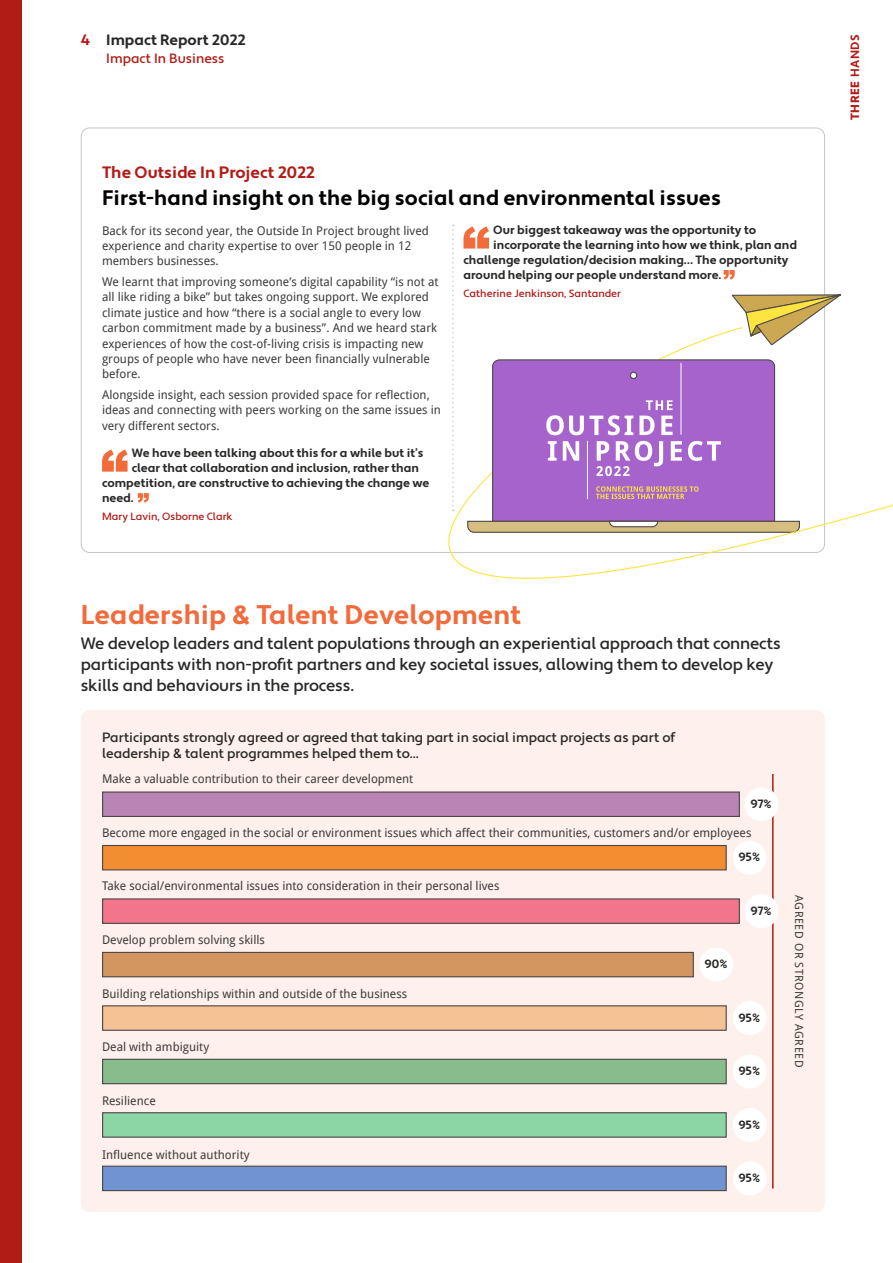
<style>
.page{position:relative;width:893px;height:1263px;background:#fff}
.page>*{position:absolute;margin:0;border:0;box-sizing:border-box;transform-origin:0 0}
.t1{font:700 27px "Apertura";letter-spacing:.005em;color:#f26b3d}
.t2{font:700 21px "Apertura";letter-spacing:.005em;color:#000}
.t3{font:500 16.5px/21px "Apertura";letter-spacing:-.01em;color:#282827}
.t4{font:700 16.5px "Apertura";color:#b21c17}
.t5{font:700 15px "Apertura";color:#282827}
.t6{font:500 13.5px/16.2px "Apertura";color:#282827}
.t7{font:500 13.5px "Apertura";color:#b21c17}
.t8{font:12px/15.3px "Droid Sans";color:#3c3c3b}
.t9{font:700 12px "Apertura";color:#282827}
.t10{font:900 12px "Apertura";letter-spacing:.05em;color:#b21c17}
.t11{font:11.25px "Droid Sans";letter-spacing:.05em;color:#3c3c3b}
.t12{font:500 10.5px "Apertura";color:#b21c17}
.s1{color:#b21c17}
.s2{font-weight:700}
</style>
<div class="page">
<div style="left:81px;top:710px;width:744px;height:502px;background:#fef0ec;border-radius:9px"></div>
<div style="left:0;top:0;width:21px;height:1263px;background:#b21c17"></div>
<svg style="left:730px;top:292px;width:111px;height:54px"></svg>
<div style="left:491px;top:359px;width:285px;height:137px;background:#a663cc"></div>
<div style="left:630px;top:372px;width:7px;height:6px;background:#fff;border-radius:50%"></div>
<div style="left:630px;top:372px;width:7px;height:7px;border:1px solid #4d4a4a;border-radius:50%"></div>
<svg style="left:596px;top:486px;width:103px;height:10px"></svg>
<svg style="left:546px;top:400px;width:127px;height:35px"></svg>
<svg style="left:548px;top:441px;width:173px;height:35px"></svg>
<hr style="left:681px;top:363px;width:1px;height:72px;background:#fff">
<hr style="left:587px;top:441px;width:1px;height:58px;background:#fff">
<svg style="left:463px;top:226px;width:26px;height:23px"></svg>
<svg style="left:724px;top:270px;width:11px;height:10px"></svg>
<svg style="left:102px;top:449px;width:26px;height:23px"></svg>
<svg style="left:138px;top:493px;width:11px;height:10px"></svg>
<svg style="left:448px;top:496px;width:445px;height:83px"></svg>
<div style="left:102px;top:791px;width:638px;height:26px;background:#b885b5;border:1px solid #4d4545"></div>
<div style="left:102px;top:845px;width:625px;height:25px;background:#f28d32;border:1px solid #4d4545"></div>
<div style="left:102px;top:898px;width:638px;height:26px;background:#f2758c;border:1px solid #4d4545"></div>
<div style="left:102px;top:952px;width:592px;height:25px;background:#d49661;border:1px solid #4d4545"></div>
<div style="left:102px;top:1005px;width:625px;height:26px;background:#f5c296;border:1px solid #4d4545"></div>
<div style="left:102px;top:1059px;width:625px;height:25px;background:#87bd8d;border:1px solid #4d4545"></div>
<div style="left:102px;top:1112px;width:625px;height:26px;background:#8cd6a6;border:1px solid #4d4545"></div>
<div style="left:102px;top:1165px;width:625px;height:26px;background:#7094d1;border:1px solid #4d4545"></div>
<hr style="left:772px;top:774px;width:2px;height:414px;background:#b21c17">
<div style="left:744px;top:787px;width:34px;height:34px;background:#fff;border-radius:50%"></div>
<div style="left:744px;top:894px;width:34px;height:34px;background:#fff;border-radius:50%"></div>
<div style="left:699px;top:947px;width:34px;height:34px;background:#fff;border-radius:50%"></div>
<div style="left:733px;top:841px;width:34px;height:34px;background:#fff;border-radius:50%"></div>
<div style="left:733px;top:1001px;width:34px;height:34px;background:#fff;border-radius:50%"></div>
<div style="left:733px;top:1054px;width:34px;height:34px;background:#fff;border-radius:50%"></div>
<div style="left:733px;top:1108px;width:34px;height:34px;background:#fff;border-radius:50%"></div>
<div style="left:733px;top:1161px;width:34px;height:34px;background:#fff;border-radius:50%"></div>
<svg style="left:452px;top:225px;width:2px;height:286px"></svg>
<p class="t5" style="left:81px;top:31px;width:166px"><span class="s1">4</span> Impact Report 2022</p>
<p class="t7" style="left:106px;top:50px;width:120px">Impact In Business</p>
<h3 class="t4" style="left:102px;top:163px;width:214px">The Outside In Project 2022</h3>
<h2 class="t2" style="left:102px;top:185px;width:620px">First-hand insight on the big social and environmental issues</h2>
<p class="t9" style="left:493px;top:223px;width:264px">Our biggest takeaway was the opportunity to</p>
<p class="t9" style="left:493px;top:238px;width:305px">incorporate the learning into how we think, plan and</p>
<p class="t9" style="left:463px;top:253px;width:326px">challenge regulation/decision making… The opportunity</p>
<p class="t9" style="left:463px;top:268px;width:259px">around helping our people understand more.</p>
<p class="t12" style="left:463px;top:287px;width:159px">Catherine Jenkinson, Santander</p>
<p class="t8" style="left:102px;top:222px;width:328px">Back for its second year, the Outside In Project brought lived experience and charity expertise to over 150 people in 12 members businesses.</p>
<p class="t8" style="left:102px;top:274px;width:338px">We learnt that improving someone’s digital capability “is not at all like riding a bike” but takes ongoing support. We explored climate justice and how “there is a social angle to every low carbon commitment made by a business”. And we heard stark experiences of how the cost-of-living crisis is impacting new groups of people who have never been financially vulnerable before.</p>
<p class="t8" style="left:102px;top:387px;width:340px">Alongside insight, each session provided space for reflection, ideas and connecting with peers working on the same issues in very different sectors.</p>
<p class="t9" style="left:132px;top:446px;width:293px">We have been talking about this for a while but it’s</p>
<p class="t9" style="left:132px;top:461px;width:289px">clear that collaboration and inclusion, rather than</p>
<p class="t9" style="left:102px;top:476px;width:329px">competition, are constructive to achieving the change we</p>
<p class="t9" style="left:102px;top:491px;width:33px">need.</p>
<p class="t12" style="left:102px;top:510px;width:132px">Mary Lavin, Osborne Clark</p>
<h1 class="t1" style="left:81px;top:598px;width:442px">Leadership &amp; Talent Development</h1>
<h3 class="t3" style="left:81px;top:634px;width:701px">We develop leaders and talent populations through an experiential approach that connects participants with non-profit partners and key societal issues, allowing them to develop key skills and behaviours in the process.</h3>
<p class="t6" style="left:102px;top:729px;width:575px">Participants strongly agreed or agreed that taking part in social impact projects as part of leadership &amp; talent programmes helped them to...</p>
<p class="t8" style="left:102px;top:771px;width:313px">Make a valuable contribution to their career development</p>
<p class="t9" style="left:750px;top:797px;width:23px">97%</p>
<p class="t8" style="left:102px;top:824px;width:651px">Become more engaged in the social or environment issues which affect their communities, customers and/or employees</p>
<p class="t8" style="left:102px;top:878px;width:399px">Take social/environmental issues into consideration in their personal lives</p>
<p class="t8" style="left:102px;top:932px;width:164px">Develop problem solving skills</p>
<p class="t8" style="left:102px;top:985px;width:307px">Building relationships within and outside of the business</p>
<p class="t8" style="left:102px;top:1039px;width:109px">Deal with ambiguity</p>
<p class="t8" style="left:102px;top:1093px;width:55px">Resilience</p>
<p class="t8" style="left:102px;top:1146px;width:149px">Influence without authority</p>
<p class="t9" style="left:738px;top:850px;width:23px">95%</p>
<p class="t9" style="left:750px;top:903px;width:23px">97%</p>
<p class="t9" style="left:704px;top:957px;width:25px">90%</p>
<p class="t9" style="left:738px;top:1010px;width:23px">95%</p>
<p class="t9" style="left:738px;top:1064px;width:23px">95%</p>
<p class="t9" style="left:738px;top:1117px;width:23px">95%</p>
<p class="t9" style="left:738px;top:1171px;width:23px">95%</p>
<p class="t11" style="left:807px;top:895px;width:174px;rotate:90deg">AGREED OR STRONGLY AGREED</p>
<p class="t10" style="left:848px;top:120px;width:88px;rotate:-90deg">THREE <span class="s2">HANDS</span></p>
</div>
